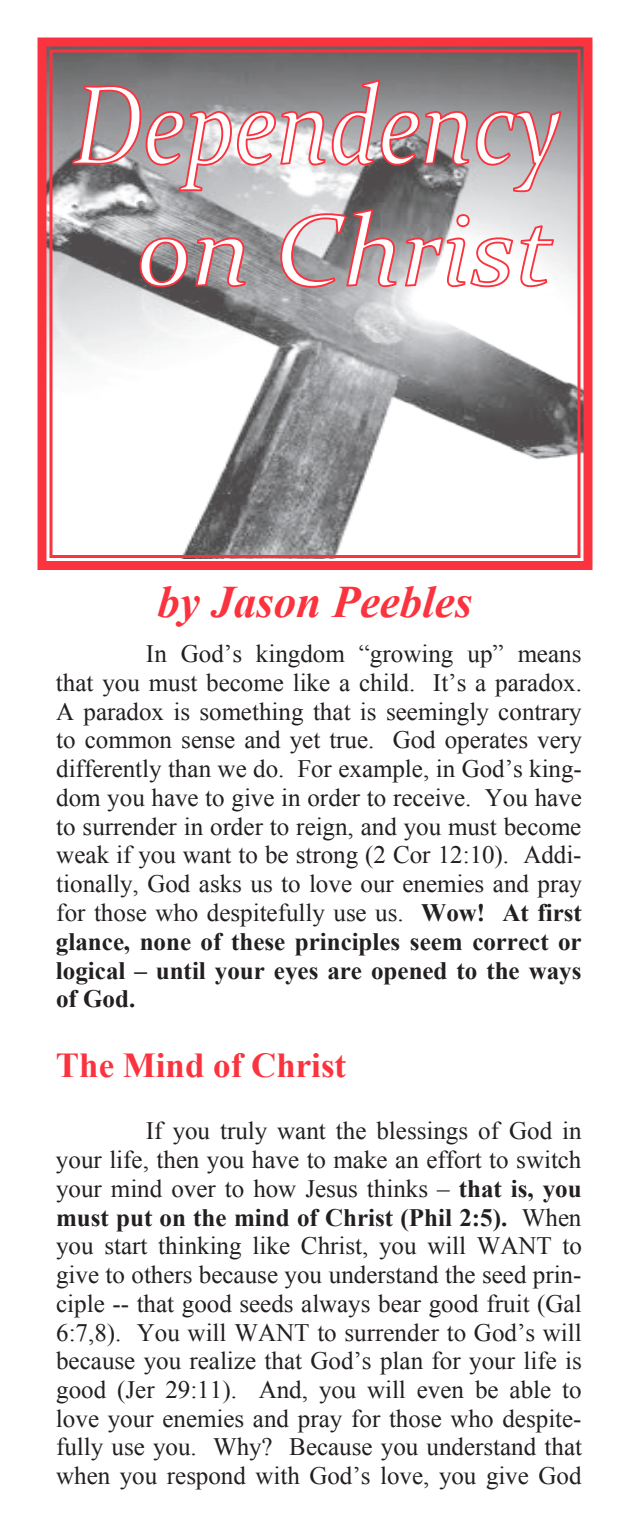
<style>
.page{position:relative;width:630px;height:1530px;background:#fff}
.page>*{position:absolute;margin:0;border:0;box-sizing:border-box;transform-origin:0 0}
.t1{font:italic 700 45px "Times New Roman";color:#fb333e}
.t2{font:700 35px "Times New Roman";color:#fb333e}
.t3{font:25px/28.8px "Times New Roman";color:#231f20;text-align:justify}
.s1{font-weight:700}
</style>
<div class="page">
<svg style="left:38px;top:38px;width:554px;height:532px"></svg>
<svg style="left:72px;top:85px;width:254px;height:106px"></svg>
<svg style="left:332px;top:80px;width:137px;height:86px"></svg>
<svg style="left:476px;top:111px;width:86px;height:81px;background:#ccb1b4"></svg>
<svg style="left:140px;top:237px;width:48px;height:50px"></svg>
<svg style="left:196px;top:237px;width:50px;height:50px"></svg>
<svg style="left:280px;top:209px;width:117px;height:79px"></svg>
<svg style="left:405px;top:214px;width:108px;height:73px"></svg>
<svg style="left:520px;top:225px;width:34px;height:62px"></svg>
<h1 class="t1" style="left:158px;top:571px;width:316px">by Jason Peebles</h1>
<p class="t3" style="left:56px;top:639px;width:528px;text-indent:90px">In God’s kingdom “growing up” means that you must become like a child. It’s a paradox.<br>A paradox is something that is seemingly contrary to common sense and yet true. God operates very differently than we do. For example, in God’s king&shy;dom you have to give in order to receive. You have to surrender in order to reign, and you must become weak if you want to be strong (2 Cor 12:10). Addi&shy;tionally, God asks us to love our enemies and pray for those who despitefully use us. <span class="s1">Wow! At first glance, none of these principles seem correct or logical – until your eyes are opened to the ways of God.</span></p>
<h2 class="t2" style="left:56px;top:1041px;width:292px">The Mind of Christ</h2>
<p class="t3" style="left:56px;top:1116px;width:528px;text-indent:90px">If you truly want the blessings of God in your life, then you have to make an effort to switch your mind over to how Jesus thinks – <span class="s1">that is, you must put on the mind of Christ (Phil 2:5).</span> When you start thinking like Christ, you will WANT to give to others because you understand the seed prin&shy;ciple -- that good seeds always bear good fruit (Gal 6:7,8). You will WANT to surrender to God’s will because you realize that God’s plan for your life is good (Jer 29:11). And, you will even be able to love your enemies and pray for those who despite&shy;fully use you. Why? Because you understand that when you respond with God’s love, you give God</p>
</div>
